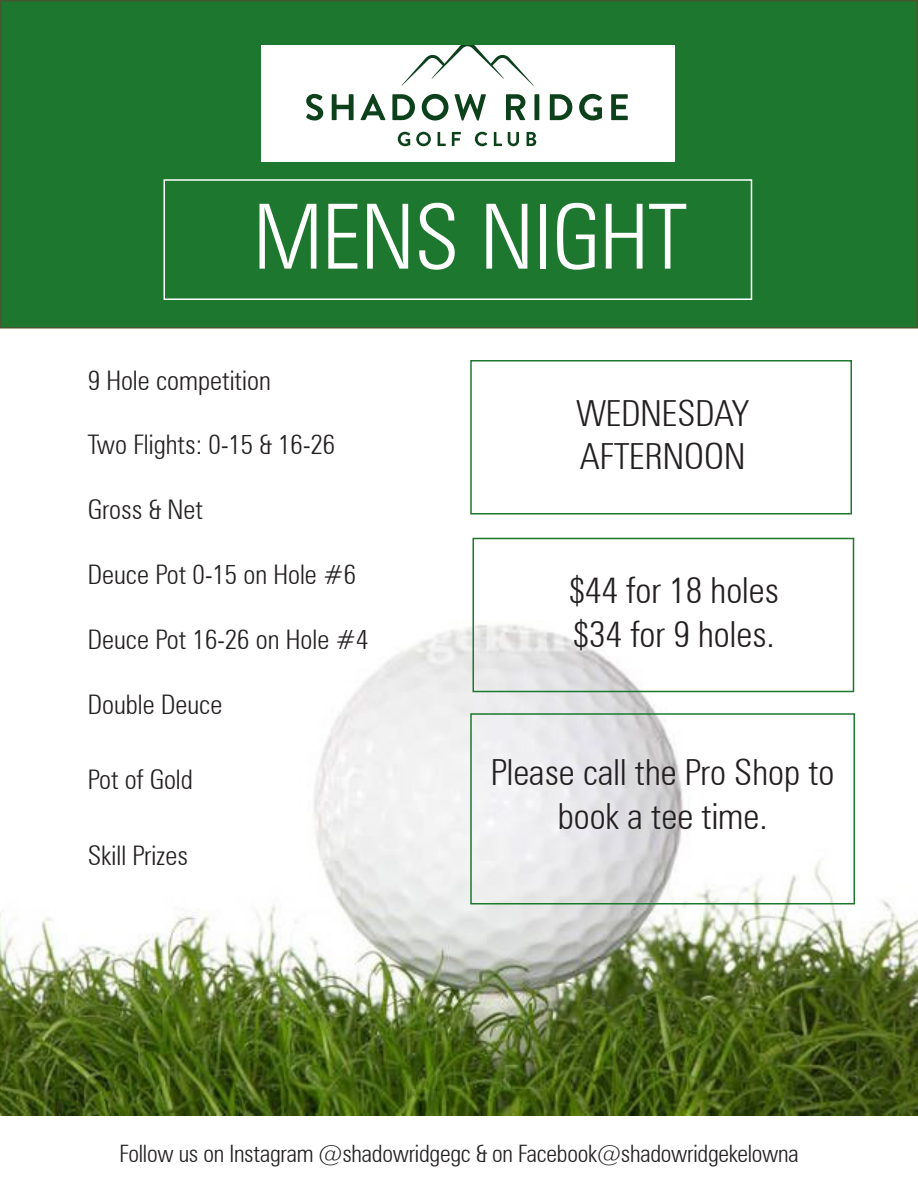
<style>
.page{position:relative;width:918px;height:1188px;background:#fff}
.page>*{position:absolute;margin:0;border:0;box-sizing:border-box;transform-origin:0 0}
.t1{font:300 condensed 90px "Zurich BT";color:#fff}
.t2{font:300 condensed 36px/43.2px "Zurich BT";color:#231f20}
.t3{font:300 condensed 27px "Zurich BT";color:#231f20}
.t4{font:300 condensed 24px "Zurich BT";letter-spacing:-.01em;color:#231f20}
</style>
<div class="page">
<img style="left:0;top:328px;width:918px;height:788px">
<div style="left:1px;top:1px;width:916px;height:327px;background:#1e772f"></div>
<div style="left:0;top:0;width:918px;height:328px;border:2px solid #46562f"></div>
<div style="left:261px;top:45px;width:414px;height:117px;background:#fff"></div>
<svg style="left:401px;top:45px;width:133px;height:41px"></svg>
<svg style="left:306px;top:94px;width:17px;height:27px"></svg>
<svg style="left:332px;top:94px;width:22px;height:26px"></svg>
<svg style="left:360px;top:94px;width:26px;height:26px"></svg>
<svg style="left:392px;top:94px;width:23px;height:26px"></svg>
<svg style="left:422px;top:94px;width:26px;height:27px"></svg>
<svg style="left:454px;top:94px;width:32px;height:27px"></svg>
<svg style="left:506px;top:94px;width:19px;height:26px"></svg>
<div style="left:534px;top:94px;width:5px;height:26px;background:#0c411c"></div>
<svg style="left:550px;top:94px;width:22px;height:26px"></svg>
<svg style="left:579px;top:94px;width:23px;height:26px"></svg>
<svg style="left:611px;top:94px;width:17px;height:26px"></svg>
<svg style="left:398px;top:132px;width:12px;height:14px"></svg>
<svg style="left:416px;top:132px;width:15px;height:14px"></svg>
<svg style="left:438px;top:132px;width:8px;height:14px"></svg>
<svg style="left:452px;top:132px;width:9px;height:14px"></svg>
<svg style="left:475px;top:132px;width:12px;height:14px"></svg>
<svg style="left:494px;top:132px;width:8px;height:14px"></svg>
<svg style="left:508px;top:132px;width:11px;height:14px"></svg>
<svg style="left:527px;top:132px;width:9px;height:14px"></svg>
<div style="left:470px;top:360px;width:382px;height:154px;border:2px solid #1e772f"></div>
<div style="left:164px;top:179px;width:588px;height:121px;border:2px solid #fff"></div>
<div style="left:472px;top:538px;width:382px;height:154px;border:2px solid #1e772f"></div>
<div style="left:470px;top:713px;width:385px;height:191px;border:2px solid #1e772f"></div>
<p class="t1" style="left:254px;top:182px;width:435px">MENS NIGHT</p>
<p class="t3" style="left:88px;top:364px;width:185px">9 Hole competition</p>
<p class="t3" style="left:88px;top:428px;width:249px">Two Flights: 0-15 &amp; 16-26</p>
<p class="t3" style="left:88px;top:493px;width:117px">Gross &amp; Net</p>
<p class="t3" style="left:88px;top:558px;width:270px">Deuce Pot 0-15 on Hole #6</p>
<p class="t3" style="left:88px;top:623px;width:282px">Deuce Pot 16-26 on Hole #4</p>
<p class="t3" style="left:88px;top:688px;width:136px">Double Deuce</p>
<p class="t3" style="left:88px;top:763px;width:107px">Pot of Gold</p>
<p class="t3" style="left:88px;top:839px;width:102px">Skill Prizes</p>
<p class="t2" style="left:576px;top:391px;width:174px">WEDNESDAY<br>AFTERNOON</p>
<p class="t2" style="left:569px;top:569px;width:212px">$44 for 18 holes $34 for 9 holes.</p>
<p class="t2" style="left:491px;top:751px;width:345px;text-align:center">Please call the Pro Shop to book a tee time.</p>
<p class="t4" style="left:119px;top:1139px;width:681px">Follow us on Instagram @shadowridgegc &amp; on Facebook@shadowridgekelowna</p>
</div>
